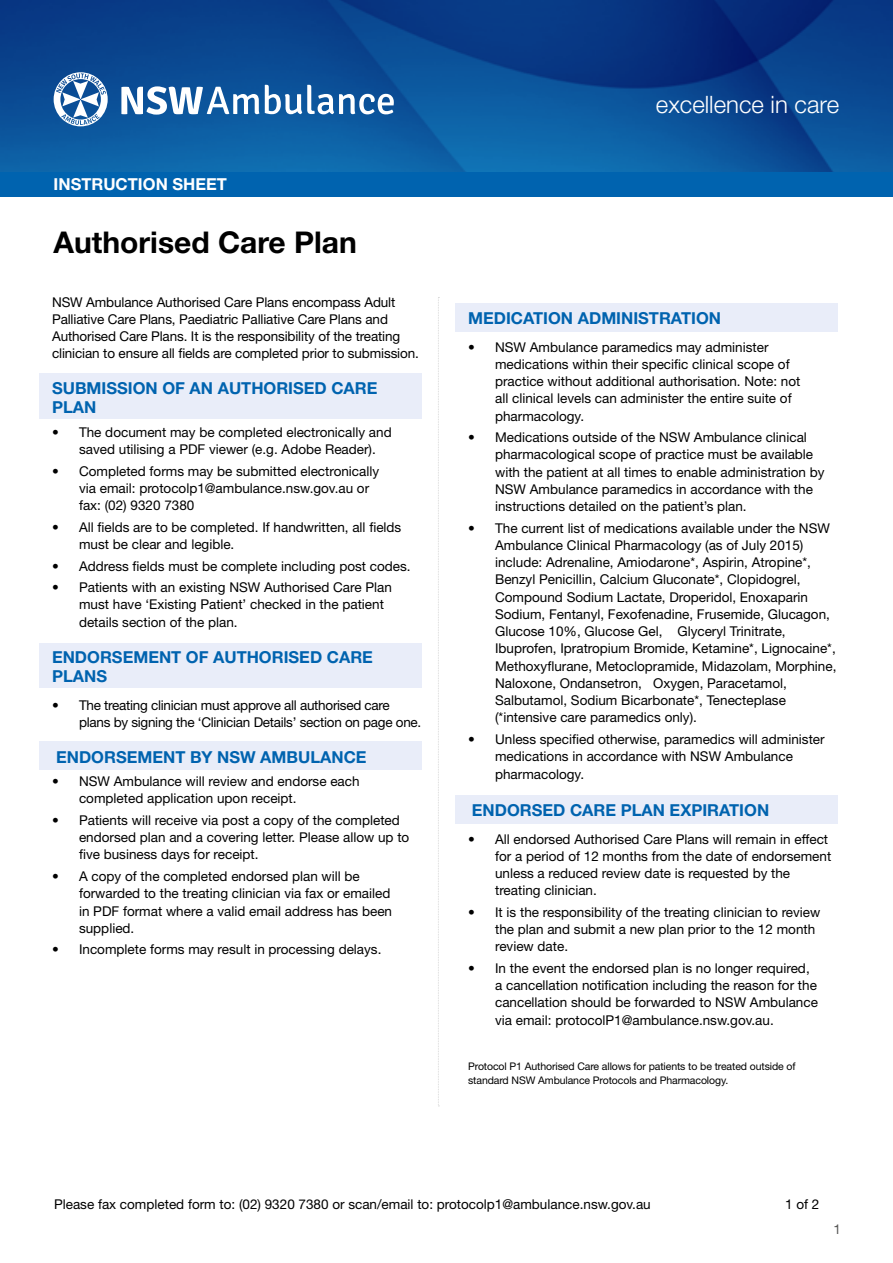
<style>
.page{position:relative;width:893px;height:1263px;background:#fff}
.page>*{position:absolute;margin:0;border:0;box-sizing:border-box;transform-origin:0 0}
.t1{font:700 30px "Helvetica Neue LT Std";color:#000}
.t2{font:300 24px "Helvetica Neue LT Std";color:#fff}
.t3{font:700 16.5px/19.5px "Helvetica Neue LT Std";color:#0063af}
.t4{font:700 16.5px "Helvetica Neue LT Std";color:#fff}
.t5{font:700 16.35px "Helvetica Neue LT Std";color:#fff}
.t6{font:13.5px/17.2px "Helvetica Neue LT Std";color:#000}
.t7{font:13.5px/17.2px "Helvetica Neue LT Std";letter-spacing:-.02em;color:#000}
.t8{font:13.5px "Helvetica Neue LT Std";color:#575756}
.t9{font:10.5px/13.5px "Helvetica Neue LT Std";letter-spacing:-.01em;color:#000}
</style>
<div class="page">
<svg style="left:0;top:0;width:893px;height:172px"></svg>
<div style="left:0;top:172px;width:893px;height:24px;background:#0063af"></div>
<svg style="left:54px;top:72px;width:54px;height:54px"></svg>
<svg style="left:121px;top:86px;width:138px;height:29px"></svg>
<svg style="left:265px;top:85px;width:129px;height:29px"></svg>
<div style="left:39px;top:373px;width:382px;height:45px;background:#e9edf9"></div>
<div style="left:39px;top:643px;width:382px;height:44px;background:#e9edf9"></div>
<div style="left:39px;top:742px;width:382px;height:28px;background:#e9edf9"></div>
<div style="left:455px;top:303px;width:382px;height:28px;background:#e9edf9"></div>
<div style="left:455px;top:795px;width:382px;height:28px;background:#e9edf9"></div>
<svg style="left:438px;top:297px;width:1px;height:809px"></svg>
<p class="t4" style="left:54px;top:174px;width:175px">INSTRUCTION SHEET</p>
<p class="t5" style="left:61px;top:174px;width:201px">OPERATIONAL SUPPORT</p>
<h1 class="t1" style="left:54px;top:223px;width:305px">Authorised Care Plan</h1>
<p class="t6" style="left:52px;top:293px;width:368px">NSW Ambulance Authorised Care Plans encompass Adult Palliative Care Plans, Paediatric Palliative Care Plans and Authorised Care Plans. It is the responsibility of the treating clinician to ensure all fields are completed prior to submission.</p>
<p class="t3" style="left:52px;top:378px;width:327px">SUBMISSION OF AN AUTHORISED CARE<br>PLAN</p>
<p class="t6" style="left:79px;top:423px;width:314px;text-indent:-27px">• The document may be completed electronically and saved utilising a PDF viewer (e.g. Adobe Reader).</p>
<p class="t6" style="left:79px;top:462px;width:302px;text-indent:-27px">• Completed forms may be submitted electronically via email: protocolp1@ambulance.nsw.gov.au or fax: (02) 9320 7380</p>
<p class="t6" style="left:79px;top:518px;width:324px;text-indent:-27px">• All fields are to be completed. If handwritten, all fields must be clear and legible.</p>
<p class="t6" style="left:52px;top:557px;width:360px">• Address fields must be complete including post codes.</p>
<p class="t6" style="left:79px;top:578px;width:314px;text-indent:-27px">• Patients with an existing NSW Authorised Care Plan must have ‘Existing Patient’ checked in the patient details section of the plan.</p>
<p class="t3" style="left:52px;top:647px;width:322px">ENDORSEMENT OF AUTHORISED CARE<br>PLANS</p>
<p class="t7" style="left:79px;top:697px;width:344px;text-indent:-27px">• The treating clinician must approve all authorised care plans by signing the ‘Clinician Details’ section on page one.</p>
<p class="t3" style="left:56px;top:746px;width:312px">ENDORSEMENT BY NSW AMBULANCE</p>
<p class="t6" style="left:79px;top:773px;width:282px;text-indent:-27px">• NSW Ambulance will review and endorse each completed application upon receipt.</p>
<p class="t6" style="left:79px;top:811px;width:332px;text-indent:-27px">• Patients will receive via post a copy of the completed endorsed plan and a covering letter. Please allow up to five business days for receipt.</p>
<p class="t6" style="left:79px;top:867px;width:315px;text-indent:-27px">• A copy of the completed endorsed plan will be forwarded to the treating clinician via fax or emailed in PDF format where a valid email address has been supplied.</p>
<p class="t6" style="left:52px;top:941px;width:331px">• Incomplete forms may result in processing delays.</p>
<h2 class="t2" style="left:656px;top:90px;width:185px">excellence in care</h2>
<p class="t3" style="left:468px;top:308px;width:254px">MEDICATION ADMINISTRATION</p>
<p class="t6" style="left:495px;top:338px;width:307px;text-indent:-27px">• NSW Ambulance paramedics may administer medications within their specific clinical scope of practice without additional authorisation. Note: not all clinical levels can administer the entire suite of pharmacology.</p>
<p class="t6" style="left:495px;top:428px;width:331px;text-indent:-27px">• Medications outside of the NSW Ambulance clinical pharmacological scope of practice must be available with the patient at all times to enable administration by NSW Ambulance paramedics in accordance with the instructions detailed on the patient’s plan.</p>
<p class="t6" style="left:495px;top:519px;width:343px;text-indent:-27px">• The current list of medications available under the NSW Ambulance Clinical Pharmacology (as of July 2015) include: Adrenaline, Amiodarone*, Aspirin, Atropine*, Benzyl Penicillin, Calcium Gluconate*, Clopidogrel, Compound Sodium Lactate, Droperidol, Enoxaparin Sodium, Fentanyl, Fexofenadine, Frusemide, Glucagon, Glucose 10%, Glucose Gel, Glyceryl Trinitrate, Ibuprofen, Ipratropium Bromide, Ketamine*, Lignocaine*, Methoxyflurane, Metoclopramide, Midazolam, Morphine, Naloxone, Ondansetron, Oxygen, Paracetamol, Salbutamol, Sodium Bicarbonate*, Tenecteplase (*intensive care paramedics only).</p>
<p class="t6" style="left:495px;top:730px;width:331px;text-indent:-27px">• Unless specified otherwise, paramedics will administer medications in accordance with NSW Ambulance pharmacology.</p>
<p class="t3" style="left:472px;top:800px;width:299px">ENDORSED CARE PLAN EXPIRATION</p>
<p class="t6" style="left:495px;top:830px;width:338px;text-indent:-27px">• All endorsed Authorised Care Plans will remain in effect for a period of 12 months from the date of endorsement unless a reduced review date is requested by the treating clinician.</p>
<p class="t6" style="left:495px;top:903px;width:327px;text-indent:-27px">• It is the responsibility of the treating clinician to review the plan and submit a new plan prior to the 12 month review date.</p>
<p class="t6" style="left:495px;top:959px;width:324px;text-indent:-27px">• In the event the endorsed plan is no longer required, a cancellation notification including the reason for the cancellation should be forwarded to NSW Ambulance via email: protocolP1@ambulance.nsw.gov.au.</p>
<p class="t9" style="left:468px;top:1059px;width:329px">Protocol P1 Authorised Care allows for patients to be treated outside of standard NSW Ambulance Protocols and Pharmacology.</p>
<p class="t6" style="left:54px;top:1195px;width:598px">Please fax completed form to: (02) 9320 7380 or scan/email to: protocolp1@ambulance.nsw.gov.au</p>
<p class="t6" style="left:785px;top:1195px;width:36px">1 of 2</p>
<p class="t8" style="left:833px;top:1221px;width:9px">1</p>
</div>
